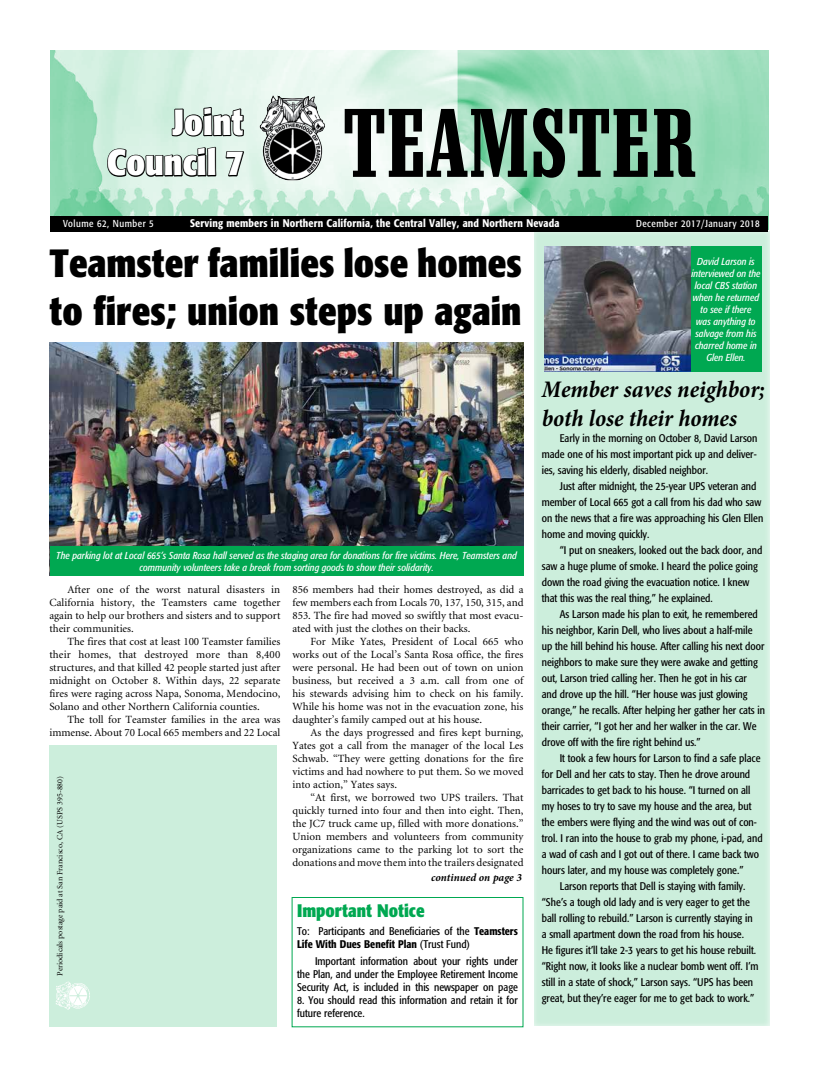
<style>
.page{position:relative;width:819px;height:1080px;background:#fff}
.page>*{position:absolute;margin:0;border:0;box-sizing:border-box;transform-origin:0 0}
.t1{font:900 condensed 95px "Schadow BT";color:#000}
.t2{font:700 condensed 39px/48px "Formata";color:#000}
.t3{font:700 condensed 36px/40.3px "Formata";color:#fff;text-align:right}
.t4{font:italic 700 condensed 24px/28.8px "Minion Pro";color:#000}
.t5{font:700 condensed 18px "Formata";color:#00a851}
.t6{font:condensed 11px/16px "Formata";color:#000}
.t7{font:11px/13px "Minion";color:#000;text-align:justify}
.t8{font:500 condensed 11px "Formata";letter-spacing:.015em;color:#fff}
.t9{font:italic 700 11px "Minion Pro";color:#000}
.t10{font:italic condensed 10px/12px "Formata";color:#fff;text-align:center}
.t11{font:condensed 10px "Formata";letter-spacing:.05em;color:#fff}
.t12{font:8px "Minion";color:#000}
.s1{font-weight:500}
</style>
<div class="page">
<div style="left:533px;top:231px;width:237px;height:795px;background:#cceedc"></div>
<img style="left:50px;top:50px;width:718px;height:166px">
<img style="left:260px;top:96px;width:65px;height:84px">
<div style="left:50px;top:216px;width:718px;height:16px;background:#000"></div>
<svg style="left:105px;top:66px;width:140px;height:112px;background:#bad0c5"></svg>
<div style="left:50px;top:746px;width:228px;height:281px;background:#cceedc"></div>
<img style="left:56px;top:981px;width:34px;height:29px">
<div style="left:292px;top:897px;width:232px;height:130px;border:1px solid #00a851"></div>
<img style="left:50px;top:342px;width:474px;height:204px">
<img style="left:544px;top:246px;width:146px;height:126px">
<div style="left:691px;top:246px;width:70px;height:126px;background:#00a851"></div>
<div style="left:50px;top:546px;width:474px;height:30px;background:#00a851"></div>
<h3 class="t3" style="left:107px;top:102px;width:138px">Joint<br>Council 7</h3>
<h1 class="t1" style="left:343px;top:85px;width:354px">TEAMSTER</h1>
<p class="t11" style="left:63px;top:218px;width:92px">Volume 62, Number 5</p>
<p class="t8" style="left:190px;top:217px;width:371px">Serving members in Northern California, the Central Valley, and Northern Nevada</p>
<p class="t11" style="left:636px;top:218px;width:125px">December 2017/January 2018</p>
<h2 class="t2" style="left:50px;top:239px;width:474px">Teamster families lose homes to fires; union steps up again</h2>
<p class="t10" style="left:56px;top:549px;width:462px">The parking lot at Local 665’s Santa Rosa hall served as the staging area for donations for fire victims. Here, Teamsters and community volunteers take a break from sorting goods to show their solidarity.</p>
<p class="t7" style="left:49px;top:584px;width:233px;text-indent:18px">After one of the worst natural disasters in California history, the Teamsters came together again to help our brothers and sisters and to support their communities.</p>
<p class="t7" style="left:49px;top:636px;width:233px;text-indent:18px">The fires that cost at least 100 Teamster families their homes, that destroyed more than 8,400 structures, and that killed 42 people started just after midnight on October 8. Within days, 22 separate fires were raging across Napa, Sonoma, Mendocino, Solano and other Northern California counties.</p>
<p class="t7" style="left:49px;top:714px;width:233px;text-align:right">The toll for Teamster families in the area was immense. About 70 Local 665 members and 22 Local</p>
<p class="t12" style="left:56px;top:976px;width:201px;rotate:-90deg">Periodicals postage paid at San Francisco, CA (USPS 395-880)</p>
<p class="t7" style="left:292px;top:584px;width:233px">856 members had their homes destroyed, as did a few members each from Locals 70, 137, 150, 315, and 853. The fire had moved so swiftly that most evacu&shy;ated with just the clothes on their backs.</p>
<p class="t7" style="left:292px;top:636px;width:233px;text-indent:18px">For Mike Yates, President of Local 665 who works out of the Local’s Santa Rosa office, the fires were personal. He had been out of town on union business, but received a 3 a.m. call from one of his stewards advising him to check on his family.<br>While his home was not in the evacuation zone, his daughter’s family camped out at his house.</p>
<p class="t7" style="left:292px;top:727px;width:233px;text-indent:18px">As the days progressed and fires kept burning, Yates got a call from the manager of the local Les Schwab. “They were getting donations for the fire victims and had nowhere to put them. So we moved into action,” Yates says.</p>
<p class="t7" style="left:292px;top:792px;width:233px;text-indent:18px">“At first, we borrowed two UPS trailers. That quickly turned into four and then into eight. Then, the JC7 truck came up, filled with more donations.” Union members and volunteers from community organizations came to the parking lot to sort the donations and move them into the trailers designated</p>
<p class="t9" style="left:431px;top:870px;width:92px">continued on page 3</p>
<h3 class="t5" style="left:297px;top:900px;width:129px">Important Notice</h3>
<p class="t6" style="left:297px;top:924px;width:222px;line-height:13px">To: Participants and Beneficiaries of the <span class="s1">Teamsters<br>Life With Dues Benefit Plan</span> (Trust Fund)</p>
<p class="t6" style="left:297px;top:955px;width:222px;line-height:13px;text-align:justify;text-indent:18px">Important information about your rights under the Plan, and under the Employee Retirement Income Security Act, is included in this newspaper on page</p>
<p class="t6" style="left:297px;top:994px;width:222px;line-height:13px">8. You should read this information and retain it for future reference.</p>
<p class="t10" style="left:692px;top:255px;width:70px">David Larson is interviewed on the local CBS station when he returned to see if there<br>was anything to salvage from his charred home in<br>Glen Ellen.</p>
<h3 class="t4" style="left:542px;top:375px;width:225px">Member saves neighbor; both lose their homes</h3>
<p class="t6" style="left:542px;top:430px;width:217px;text-align:justify;text-indent:18px">Early in the morning on October 8, David Larson made one of his most important pick up and deliver&shy;ies, saving his elderly, disabled neighbor.</p>
<p class="t6" style="left:542px;top:478px;width:223px;text-indent:18px">Just after midnight, the 25-year UPS veteran and member of Local 665 got a call from his dad who saw on the news that a fire was approaching his Glen Ellen home and moving quickly.</p>
<p class="t6" style="left:542px;top:542px;width:222px;text-indent:18px">“I put on sneakers, looked out the back door, and saw a huge plume of smoke. I heard the police going down the road giving the evacuation notice. I knew that this was the real thing,” he explained.</p>
<p class="t6" style="left:542px;top:606px;width:225px;text-indent:18px">As Larson made his plan to exit, he remembered his neighbor, Karin Dell, who lives about a half-mile up the hill behind his house. After calling his next door neighbors to make sure they were awake and getting out, Larson tried calling her. Then he got in his car and drove up the hill. “Her house was just glowing orange,” he recalls. After helping her gather her cats in their carrier, “I got her and her walker in the car. We drove off with the fire right behind us.”</p>
<p class="t6" style="left:560px;top:750px;width:202px">It took a few hours for Larson to find a safe place</p>
<p class="t6" style="left:542px;top:766px;width:210px">for Dell and her cats to stay. Then he drove around</p>
<p class="t6" style="left:542px;top:782px;width:210px">barricades to get back to his house. “I turned on all</p>
<p class="t6" style="left:542px;top:798px;width:211px">my hoses to try to save my house and the area, but</p>
<p class="t6" style="left:542px;top:814px;width:217px">the embers were flying and the wind was out of con-</p>
<p class="t6" style="left:542px;top:830px;width:222px">trol. I ran into the house to grab my phone, i-pad, and</p>
<p class="t6" style="left:542px;top:846px;width:219px">a wad of cash and I got out of there. I came back two</p>
<p class="t6" style="left:542px;top:862px;width:203px">hours later, and my house was completely gone.”</p>
<p class="t6" style="left:560px;top:878px;width:187px">Larson reports that Dell is staying with family.</p>
<p class="t6" style="left:542px;top:894px;width:210px">“She’s a tough old lady and is very eager to get the</p>
<p class="t6" style="left:542px;top:910px;width:212px">ball rolling to rebuild.” Larson is currently staying in</p>
<p class="t6" style="left:542px;top:926px;width:204px">a small apartment down the road from his house.</p>
<p class="t6" style="left:542px;top:942px;width:216px">He figures it’ll take 2-3 years to get his house rebuilt.</p>
<p class="t6" style="left:542px;top:958px;width:218px">“Right now, it Iooks like a nuclear bomb went off. I’m</p>
<p class="t6" style="left:542px;top:974px;width:213px">still in a state of shock,” Larson says. “UPS has been</p>
<p class="t6" style="left:542px;top:990px;width:214px">great, but they’re eager for me to get back to work.”</p>
</div>
